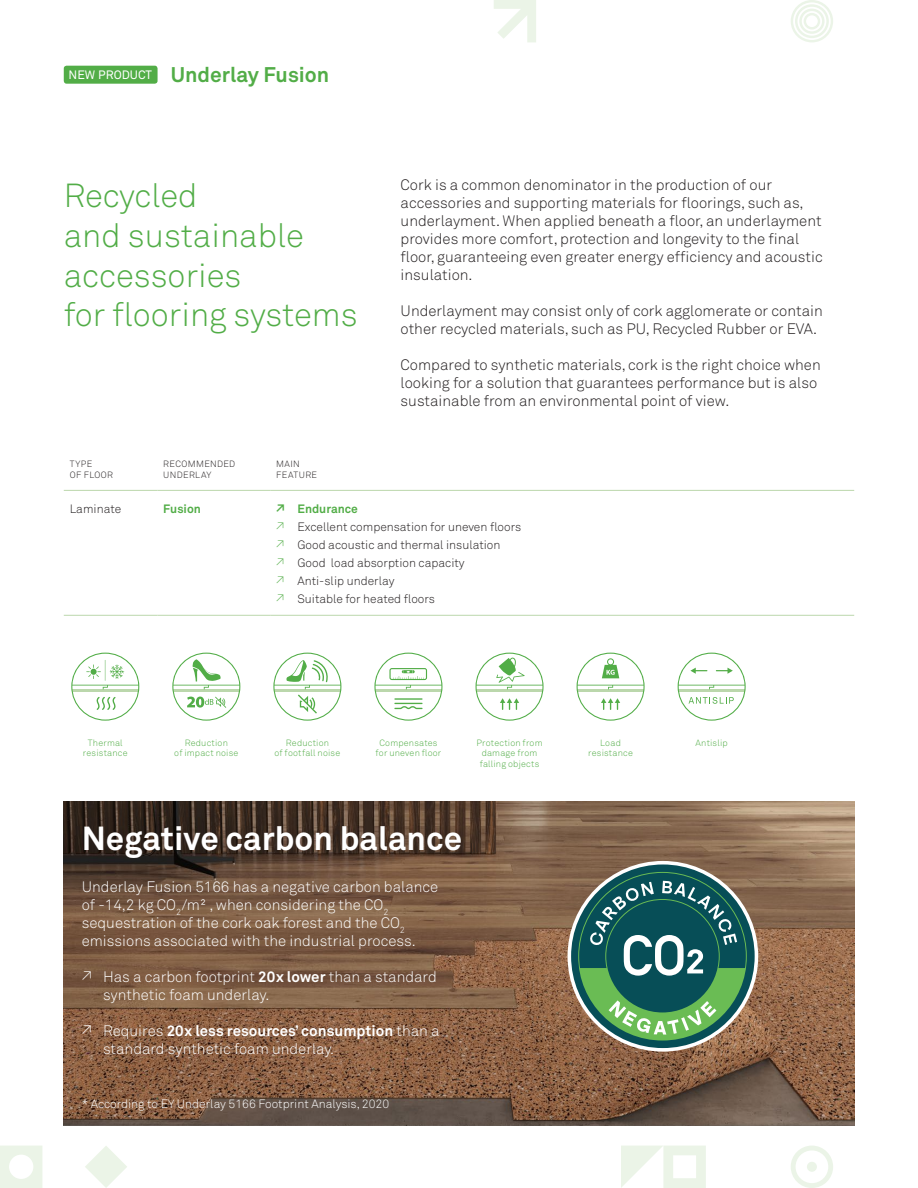
<style>
.page{position:relative;width:918px;height:1188px;background:#fff}
.page>*{position:absolute;margin:0;border:0;box-sizing:border-box;transform-origin:0 0}
.t1{font:33px/39.6px "Akkurat Light Pro";color:#52ad47}
.t2{font:700 33px "Akkurat Pro";color:#fff}
.t3{font:700 21px "Akkurat Pro";color:#52ad47}
.t4{font:15px/18px "Akkurat Light Pro";color:#231f20}
.t5{font:15px/18px "Akkurat Light Pro";color:#fff}
.t6{font:700 15px "Akkurat Pro";color:#fff}
.t7{font:12px/18px "Akkurat Light Pro";color:#231f20}
.t8{font:12px "Akkurat Light Pro";color:#fff}
.t9{font:700 12px "Akkurat Pro";color:#52ad47}
.t10{font:9px/10.8px "Akkurat Light Pro";letter-spacing:.02em;color:#52ad47;text-align:center}
.t11{font:9px/10.8px "Akkurat Light Pro";letter-spacing:.04em;color:#231f20}
.s1{font-weight:400;font-size:12px;color:#fff}
.s2{font-size:13.5px}
.s3{color:#52ad47}
.s4{font-family:"Akkurat Pro";font-weight:700}
.s5{font-family:"Akkurat Light Pro";font-weight:400}
</style>
<div class="page">
<svg style="left:791px;top:1146px;width:42px;height:42px"></svg>
<div style="left:807px;top:1162px;width:10px;height:10px;background:#ebf4e7;border-radius:50%"></div>
<svg style="left:85px;top:1146px;width:42px;height:42px"></svg>
<svg style="left:621px;top:1146px;width:85px;height:42px"></svg>
<svg style="left:0;top:1146px;width:42px;height:42px"></svg>
<svg style="left:791px;top:0;width:42px;height:42px"></svg>
<svg style="left:494px;top:0;width:42px;height:42px"></svg>
<div style="left:64px;top:66px;width:94px;height:18px;background:#52ad47;border-radius:3px"></div>
<hr style="left:64px;top:490px;width:93px;height:1px;background:#bbd7ac">
<hr style="left:157px;top:490px;width:113px;height:1px;background:#bbd7ac">
<hr style="left:270px;top:490px;width:584px;height:1px;background:#bbd7ac">
<hr style="left:64px;top:615px;width:93px;height:1px;background:#bbd7ac">
<hr style="left:157px;top:615px;width:113px;height:1px;background:#bbd7ac">
<hr style="left:270px;top:615px;width:584px;height:1px;background:#bbd7ac">
<svg style="left:273px;top:653px;width:68px;height:68px"></svg>
<svg style="left:374px;top:653px;width:68px;height:68px"></svg>
<svg style="left:476px;top:653px;width:68px;height:68px"></svg>
<svg style="left:577px;top:653px;width:68px;height:68px"></svg>
<svg style="left:678px;top:653px;width:68px;height:68px"></svg>
<img style="left:64px;top:802px;width:790px;height:324px">
<svg style="left:172px;top:653px;width:68px;height:68px"></svg>
<svg style="left:71px;top:653px;width:68px;height:68px"></svg>
<svg style="left:568px;top:861px;width:190px;height:191px"></svg>
<div style="left:571px;top:864px;width:184px;height:184px;background:#074e57;border-radius:50%"></div>
<svg style="left:578px;top:872px;width:169px;height:169px"></svg>
<h2 class="t3" style="left:69px;top:61px;width:262px"><span class="s1">NEW PRODUCT</span> Underlay Fusion</h2>
<h1 class="t1" style="left:64px;top:177px;width:295px">Recycled<br>and sustainable accessories<br>for flooring systems</h1>
<p class="t4" style="left:401px;top:176px;width:424px">Cork is a common denominator in the production of our accessories and supporting materials for floorings, such as, underlayment. When applied beneath a floor, an underlayment provides more comfort, protection and longevity to the final floor, guaranteeing even greater energy efficiency and acoustic insulation.</p>
<p class="t4" style="left:401px;top:302px;width:424px">Underlayment may consist only of cork agglomerate or contain other recycled materials, such as PU, Recycled Rubber or EVA.</p>
<p class="t4" style="left:401px;top:356px;width:422px">Compared to synthetic materials, cork is the right choice when looking for a solution that guarantees performance but is also sustainable from an environmental point of view.</p>
<p class="t11" style="left:70px;top:458px;width:45px">TYPE<br>OF FLOOR</p>
<p class="t11" style="left:163px;top:458px;width:74px">RECOMMENDED<br>UNDERLAY</p>
<p class="t11" style="left:276px;top:458px;width:42px">MAIN<br>FEATURE</p>
<p class="t7" style="left:70px;top:500px;width:53px">Laminate</p>
<p class="t9" style="left:163px;top:501px;width:39px">Fusion</p>
<p class="t9" style="left:276px;top:501px;width:83px"><span class="s2">↗</span> Endurance</p>
<p class="t7" style="left:276px;top:518px;width:247px"><span class="s3">↗</span> Excellent compensation for uneven floors <span class="s3">↗</span> Good acoustic and thermal insulation<br><span class="s3">↗</span> Good load absorption capacity<br><span class="s3">↗</span> Anti-slip underlay<br><span class="s3">↗</span> Suitable for heated floors</p>
<p class="t10" style="left:83px;top:737px;width:46px">Thermal resistance</p>
<p class="t10" style="left:174px;top:737px;width:66px">Reduction<br>of impact noise</p>
<p class="t10" style="left:275px;top:737px;width:67px">Reduction<br>of footfall noise</p>
<p class="t10" style="left:376px;top:737px;width:67px">Compensates for uneven floor</p>
<p class="t10" style="left:476px;top:737px;width:68px">Protection from damage from falling objects</p>
<p class="t10" style="left:588px;top:737px;width:46px">Load resistance</p>
<p class="t10" style="left:696px;top:737px;width:34px">Antislip</p>
<h1 class="t2" style="left:82px;top:818px;width:382px">Negative carbon balance</h1>
<p class="t5" style="left:82px;top:878px;width:358px">Underlay Fusion 5166 has a negative carbon balance of -14,2 kg CO<sub>2</sub>/m² , when considering the CO<sub>2 </sub>sequestration of the cork oak forest and the CO<sub>2 </sub>emissions associated with the industrial process.</p>
<p class="t5" style="left:103px;top:968px;width:335px;text-indent:-21px">↗ Has a carbon footprint <span class="s4">20x lower</span> than a standard synthetic foam underlay.</p>
<p class="t6" style="left:82px;top:1021px;width:359px"><span class="s5">↗ Requires</span> 20x less resources’ consumption <span class="s5">than a</span></p>
<p class="t5" style="left:103px;top:1040px;width:233px">standard synthetic foam underlay.</p>
<p class="t8" style="left:82px;top:1096px;width:309px">* According to EY Underlay 5166 Footprint Analysis, 2020</p>
</div>
